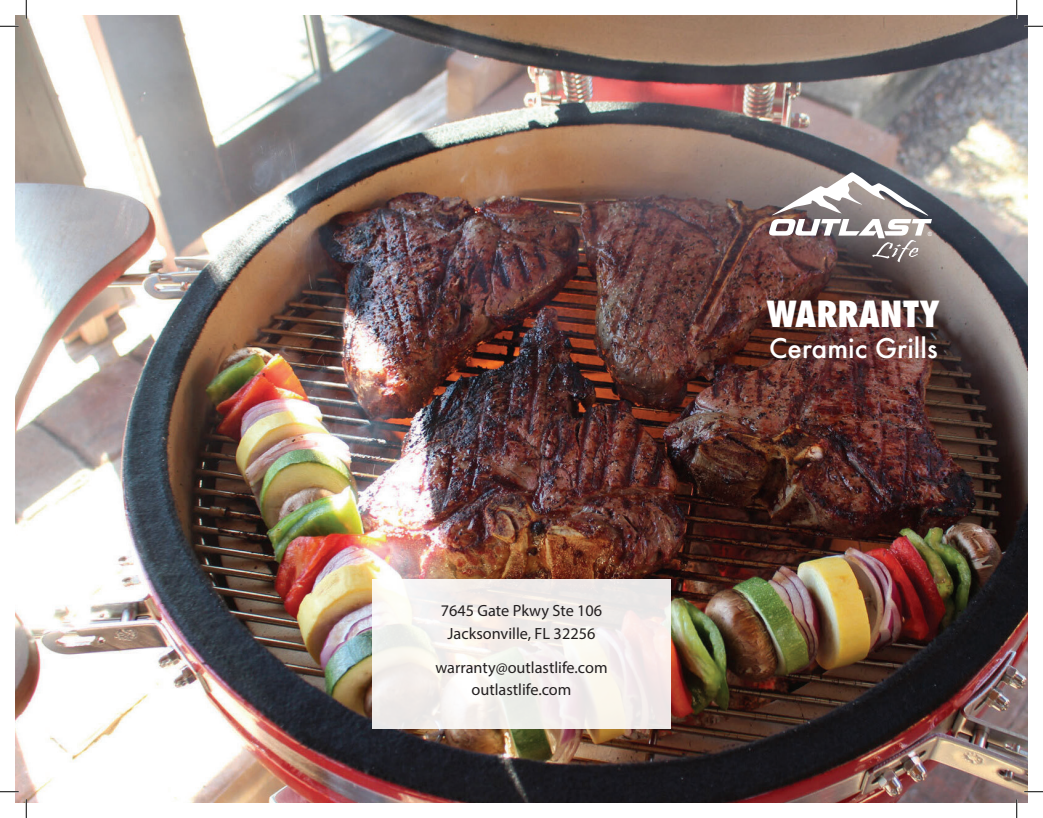
<style>
.page{position:relative;width:1043px;height:818px;background:#fff}
.page>*{position:absolute;margin:0;border:0;box-sizing:border-box;transform-origin:0 0}
.t1{font:800 condensed 35px "Futura";color:#fff}
.t2{font:500 26.25px "Futura";color:#fff}
.t3{font:16.25px/22.5px "Myriad Pro";color:#231f20;text-align:center}
.t4{font:5.88px "Arial";color:#fff}
</style>
<div class="page">
<img style="left:15px;top:15px;width:1013px;height:787px">
<svg style="left:372px;top:579px;width:298px;height:149px;fill:#f3eeeb"></svg>
<svg style="left:768px;top:172px;width:164px;height:90px"></svg>
<svg style="left:0;top:25px;width:19px;height:2px"></svg>
<svg style="left:1024px;top:25px;width:18px;height:2px"></svg>
<svg style="left:0;top:790px;width:19px;height:2px"></svg>
<svg style="left:1024px;top:790px;width:18px;height:2px"></svg>
<svg style="left:25px;top:0;width:2px;height:19px"></svg>
<svg style="left:25px;top:799px;width:2px;height:19px"></svg>
<svg style="left:1015px;top:0;width:2px;height:19px"></svg>
<svg style="left:1015px;top:799px;width:2px;height:19px"></svg>
<p class="t3" style="left:440px;top:599px;width:163px">7645 Gate Pkwy Ste 106<br>Jacksonville, FL 32256</p>
<p class="t3" style="left:435px;top:655px;width:174px">warranty@outlastlife.com outlastlife.com</p>
<p class="t4" style="left:927px;top:230px;width:6px">®</p>
<h1 class="t1" style="left:766px;top:292px;width:175px">WARRANTY</h1>
<h2 class="t2" style="left:769px;top:330px;width:170px">Ceramic Grills</h2>
</div>
